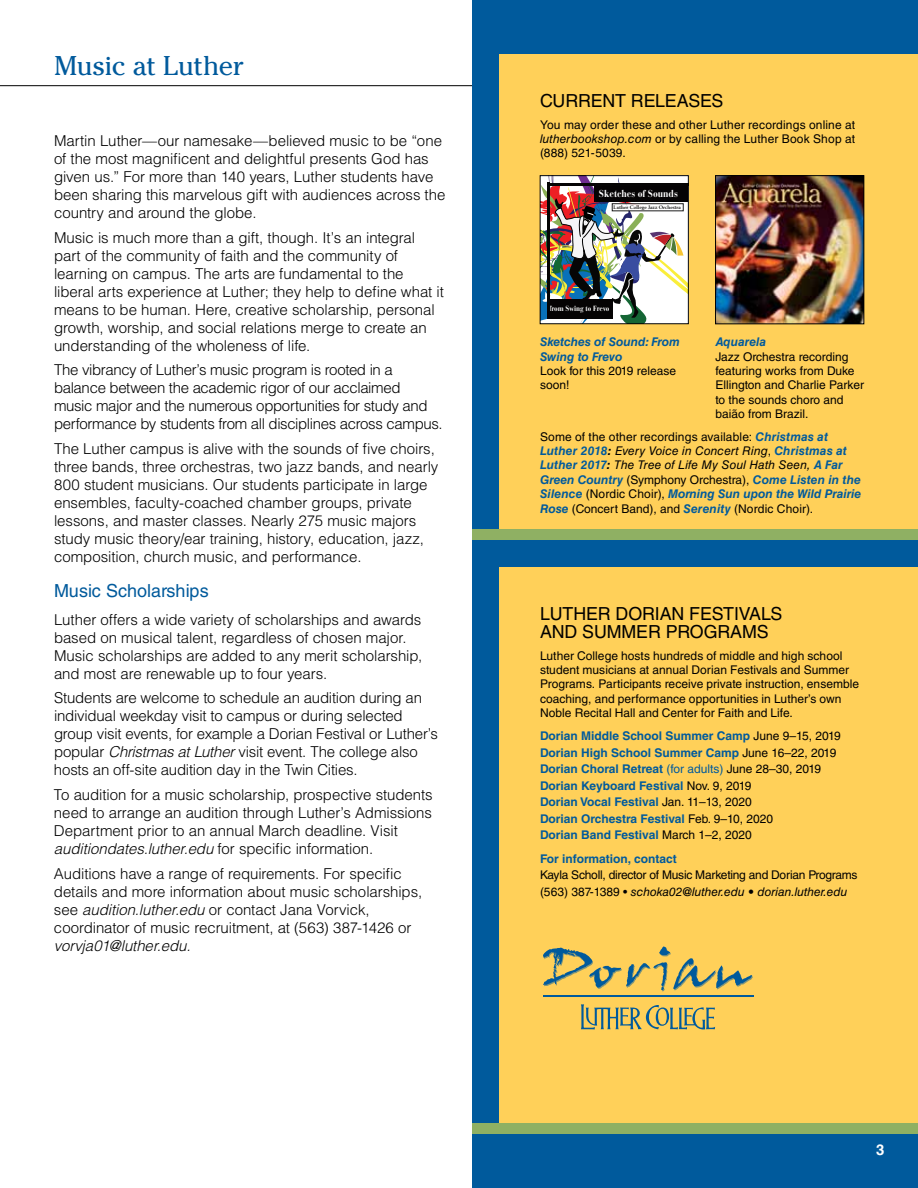
<style>
.page{position:relative;width:918px;height:1188px;background:#fff}
.page>*{position:absolute;margin:0;border:0;box-sizing:border-box;transform-origin:0 0}
.t1{font:27px "Cheltenham";letter-spacing:-.015em;color:#005a9c}
.t2{font:18px/18px "Helvetica LT Std";letter-spacing:-.005em;color:#000}
.t3{font:18px "Helvetica LT Std";color:#005a9c}
.t4{font:300 15px/18px "Helvetica LT Std";letter-spacing:-.005em;color:#000}
.t5{font:300 15px/18px "Helvetica LT Std";letter-spacing:-.025em;color:#000}
.t6{font:italic 300 15px "Helvetica LT Std";letter-spacing:-.005em;color:#000}
.t7{font:700 15px "Helvetica LT Std";color:#fff}
.t8{font:12px/14.4px "Helvetica LT Std";color:#000}
.t9{font:italic 700 12px/14.4px "Helvetica LT Std";color:#005a9c}
.t10{font:700 12px/16.5px "Helvetica LT Std";color:#005a9c}
.t11{font:12px/16.5px "Helvetica LT Std";letter-spacing:-.02em;color:#000}
.t12{font:700 condensed 10.05px "Bauer Bodoni Std";color:#fff}
.t13{font:700 condensed 7.5px "Bauer Bodoni Std";color:#fff}
.t14{font:700 4.95px "Berling LT Std";color:#000}
.s1{font-style:italic}
.s2{font-weight:400;font-style:normal;color:#000}
.s3{color:#000}
.s4{font-weight:400;color:#000}
.s5{font-weight:400}
</style>
<div class="page">
<hr style="left:0;top:85px;width:918px;height:1px;background:#000">
<div style="left:472px;top:0;width:446px;height:1188px;background:#005a9c"></div>
<div style="left:500px;top:567px;width:418px;height:567px;background:#ffd059"></div>
<div style="left:500px;top:54px;width:418px;height:486px;background:#ffd059"></div>
<div style="left:472px;top:1124px;width:446px;height:10px;background:#8fb063"></div>
<img style="left:542px;top:178px;width:145px;height:144px">
<div style="left:594px;top:186px;width:94px;height:16px;background:#050304"></div>
<div style="left:547px;top:299px;width:66px;height:20px;background:#050304"></div>
<hr style="left:547px;top:183px;width:141px;height:3px;background:#060505">
<hr style="left:547px;top:183px;width:3px;height:128px;background:#060505">
<div style="left:612px;top:204px;width:71px;height:7px;background:#fff"></div>
<div style="left:540px;top:176px;width:149px;height:148px;border:1px solid #000"></div>
<hr style="left:543px;top:996px;width:210px;height:1px;background:#005a9c">
<svg style="left:543px;top:947px;width:210px;height:44px"></svg>
<svg style="left:581px;top:1004px;width:134px;height:25px"></svg>
<div style="left:472px;top:530px;width:446px;height:10px;background:#8fb063"></div>
<img style="left:717px;top:177px;width:145px;height:145px">
<div style="left:715px;top:175px;width:149px;height:149px;border:1px solid #000"></div>
<h1 class="t1" style="left:54px;top:49px;width:192px">Music at Luther</h1>
<p class="t4" style="left:54px;top:131px;width:393px">Martin Luther—our namesake—believed music to be “one of the most magnificent and delightful presents God has given us.” For more than 140 years, Luther students have been sharing this marvelous gift with audiences across the country and around the globe.</p>
<p class="t4" style="left:54px;top:228px;width:391px">Music is much more than a gift, though. It’s an integral part of the community of faith and the community of learning on campus. The arts are fundamental to the liberal arts experience at Luther; they help to define what it means to be human. Here, creative scholarship, personal growth, worship, and social relations merge to create an understanding of the wholeness of life.</p>
<p class="t5" style="left:54px;top:361px;width:390px">The vibrancy of Luther’s music program is rooted in a balance between the academic rigor of our acclaimed music major and the numerous opportunities for study and performance by students from all disciplines across campus.</p>
<p class="t4" style="left:54px;top:440px;width:386px">The Luther campus is alive with the sounds of five choirs, three bands, three orchestras, two jazz bands, and nearly 800 student musicians. Our students participate in large ensembles, faculty-coached chamber groups, private lessons, and master classes. Nearly 275 music majors study music theory/ear training, history, education, jazz, composition, church music, and performance.</p>
<p class="t3" style="left:54px;top:580px;width:156px">Music Scholarships</p>
<p class="t4" style="left:54px;top:610px;width:370px">Luther offers a wide variety of scholarships and awards based on musical talent, regardless of chosen major.<br>Music scholarships are added to any merit scholarship, and most are renewable up to four years.</p>
<p class="t4" style="left:54px;top:689px;width:386px">Students are welcome to schedule an audition during an individual weekday visit to campus or during selected group visit events, for example a Dorian Festival or Luther’s popular <span class="s1">Christmas at Luther</span> visit event. The college also hosts an off-site audition day in the Twin Cities.</p>
<p class="t4" style="left:54px;top:786px;width:380px">To audition for a music scholarship, prospective students need to arrange an audition through Luther’s Admissions Department prior to an annual March deadline. Visit <span class="s1">auditiondates.luther.edu</span> for specific information.</p>
<p class="t4" style="left:54px;top:864px;width:370px">Auditions have a range of requirements. For specific details and more information about music scholarships, see <span class="s1">audition.luther.edu</span> or contact Jana Vorvick, coordinator of music recruitment, at (563) 387-1426 or</p>
<p class="t6" style="left:54px;top:936px;width:138px">vorvja01@luther.edu.</p>
<p class="t2" style="left:540px;top:92px;width:185px">CURRENT RELEASES</p>
<p class="t8" style="left:540px;top:117px;width:317px;text-align:justify">You may order these and other Luther recordings online at <span class="s1">lutherbookshop.com</span> or by calling the Luther Book Shop at (888) 521-5039.</p>
<p class="t12" style="left:599px;top:188px;width:80px">Sketches of Sounds</p>
<p class="t14" style="left:614px;top:204px;width:69px">Luther College Jazz Orchestra</p>
<p class="t13" style="left:549px;top:304px;width:62px">from Swing to Frevo</p>
<p class="t9" style="left:540px;top:335px;width:141px">Sketches of Sound: From<br>Swing to Frevo</p>
<p class="t8" style="left:540px;top:363px;width:138px">Look for this 2019 release soon!</p>
<p class="t9" style="left:715px;top:335px;width:52px">Aquarela</p>
<p class="t8" style="left:715px;top:349px;width:150px">Jazz Orchestra recording featuring works from Duke<br>Ellington and Charlie Parker to the sounds choro and baião from Brazil.</p>
<p class="t9" style="left:540px;top:429px;width:323px"><span class="s2">Some of the other recordings available:</span> Christmas at Luther 2018<span class="s3">:</span> <span class="s4">Every Voice in Concert Ring</span><span class="s2">,</span> Christmas at Luther 2017<span class="s3">:</span> <span class="s4">The Tree of Life My Soul Hath Seen,</span> A Far Green Country <span class="s2">(Symphony Orchestra),</span> Come Listen in the Silence <span class="s2">(Nordic Choir),</span> Morning Sun upon the Wild Prairie Rose <span class="s2">(Concert Band), and</span> Serenity <span class="s2">(Nordic Choir).</span></p>
<p class="t2" style="left:540px;top:605px;width:244px">LUTHER DORIAN FESTIVALS<br>AND SUMMER PROGRAMS</p>
<p class="t8" style="left:540px;top:648px;width:321px">Luther College hosts hundreds of middle and high school student musicians at annual Dorian Festivals and Summer Programs. Participants receive private instruction, ensemble coaching, and performance opportunities in Luther’s own Noble Recital Hall and Center for Faith and Life.</p>
<p class="t10" style="left:540px;top:728px;width:302px">Dorian Middle School Summer Camp <span class="s4">June 9–15, 2019<br></span>Dorian High School Summer Camp <span class="s4">June 16–22, 2019<br></span>Dorian Choral Retreat <span class="s5">(for adults)</span> <span class="s4">June 28–30, 2019<br></span>Dorian Keyboard Festival <span class="s4">Nov. 9, 2019<br></span>Dorian Vocal Festival <span class="s4">Jan. 11–13, 2020<br></span>Dorian Orchestra Festival <span class="s4">Feb. 9–10, 2020<br></span>Dorian Band Festival <span class="s4">March 1–2, 2020</span></p>
<p class="t10" style="left:540px;top:850px;width:138px">For information, contact</p>
<p class="t11" style="left:540px;top:867px;width:319px">Kayla Scholl, director of Music Marketing and Dorian Programs (563) 387-1389 • <span class="s1">schoka02@luther.edu • dorian.luther.edu</span></p>
<p class="t7" style="left:876px;top:1141px;width:10px">3</p>
</div>
